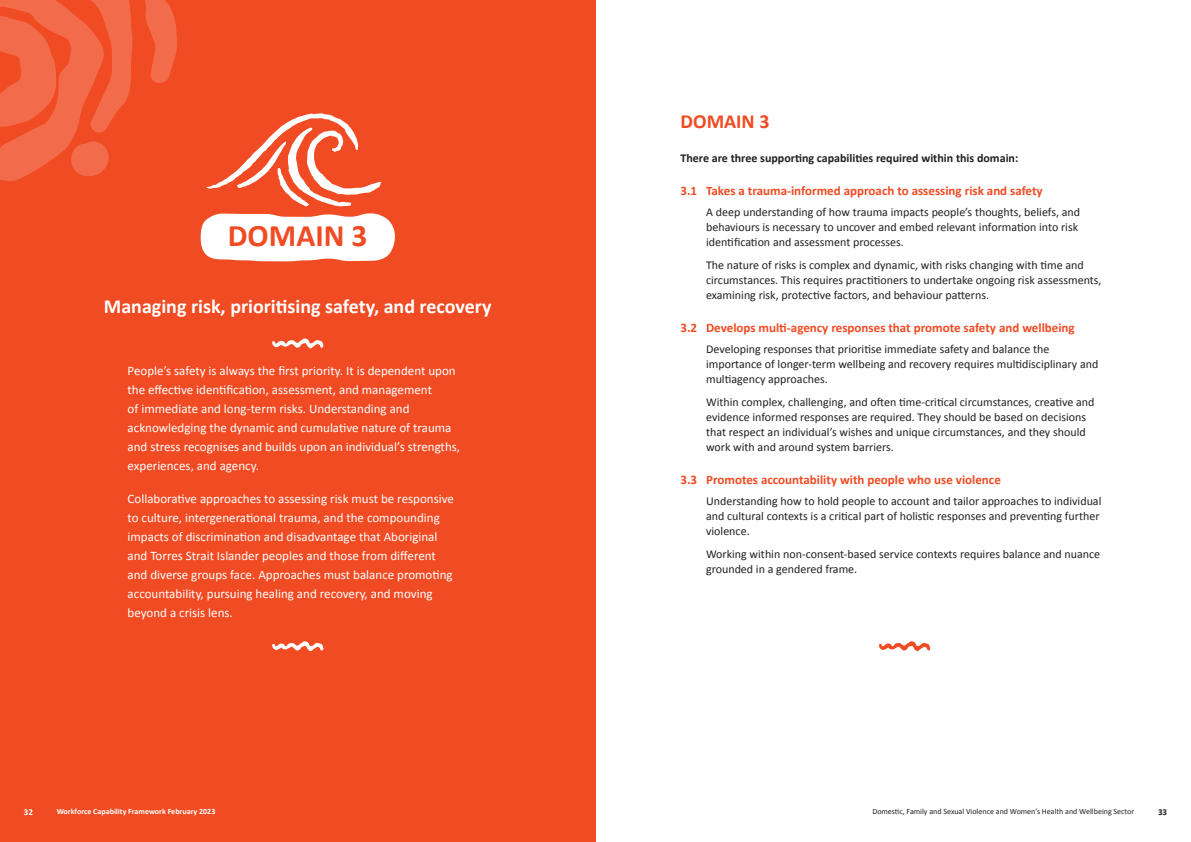
<style>
.page{position:relative;width:1191px;height:842px;background:#fff}
.page>*{position:absolute;margin:0;border:0;box-sizing:border-box;transform-origin:0 0}
.t1{font:700 31.4px "Calibri";color:#f04b23}
.t2{font:700 20px "Calibri";color:#fff}
.t3{font:700 20px "Calibri";color:#f04b23}
.t4{font:13px/19px "Calibri";color:#fff}
.t5{font:700 13px "Calibri";color:#f04b23}
.t6{font:12px/15px "Calibri";color:#231f20}
.t7{font:700 12px "Calibri";color:#231f20}
.t8{font:700 9px "Calibri";color:#fff}
.t9{font:700 9px "Calibri";color:#231f20}
.t10{font:8px "Calibri";color:#231f20}
.t11{font:700 8px "Calibri";color:#fff}
</style>
<div class="page">
<div style="left:0;top:0;width:595px;height:842px;background:#f04b23"></div>
<svg style="left:145px;top:0;width:32px;height:83px"></svg>
<svg style="left:0;top:0;width:132px;height:181px"></svg>
<svg style="left:201px;top:213px;width:194px;height:48px;background:#fdeeeb"></svg>
<svg style="left:206px;top:113px;width:176px;height:93px"></svg>
<svg style="left:272px;top:338px;width:51px;height:11px"></svg>
<svg style="left:272px;top:641px;width:51px;height:10px"></svg>
<svg style="left:879px;top:641px;width:51px;height:10px"></svg>
<p class="t1" style="left:228px;top:214px;width:141px">DOMAIN 3</p>
<p class="t2" style="left:104px;top:293px;width:389px">Managing risk, prioritising safety, and recovery</p>
<p class="t4" style="left:128px;top:361px;width:334px">People’s safety is always the first priority. It is dependent upon the effective identification, assessment, and management<br>of immediate and long-term risks. Understanding and acknowledging the dynamic and cumulative nature of trauma and stress recognises and builds upon an individual’s strengths, experiences, and agency.</p>
<p class="t4" style="left:128px;top:489px;width:328px">Collaborative approaches to assessing risk must be responsive to culture, intergenerational trauma, and the compounding impacts of discrimination and disadvantage that Aboriginal and Torres Strait Islander peoples and those from different and diverse groups face. Approaches must balance promoting accountability, pursuing healing and recovery, and moving beyond a crisis lens.</p>
<p class="t3" style="left:680px;top:108px;width:90px">DOMAIN 3</p>
<p class="t7" style="left:680px;top:150px;width:339px">There are three supporting capabilities required within this domain:</p>
<p class="t5" style="left:680px;top:181px;width:364px">3.1 Takes a trauma-informed approach to assessing risk and safety</p>
<p class="t6" style="left:706px;top:204px;width:375px">A deep understanding of how trauma impacts people’s thoughts, beliefs, and behaviours is necessary to uncover and embed relevant information into risk identification and assessment processes.</p>
<p class="t6" style="left:706px;top:257px;width:397px">The nature of risks is complex and dynamic, with risks changing with time and circumstances. This requires practitioners to undertake ongoing risk assessments, examining risk, protective factors, and behaviour patterns.</p>
<p class="t5" style="left:680px;top:318px;width:396px">3.2 Develops multi-agency responses that promote safety and wellbeing</p>
<p class="t6" style="left:706px;top:341px;width:394px">Developing responses that prioritise immediate safety and balance the importance of longer-term wellbeing and recovery requires multidisciplinary and multiagency approaches.</p>
<p class="t6" style="left:706px;top:394px;width:390px">Within complex, challenging, and often time-critical circumstances, creative and evidence informed responses are required. They should be based on decisions that respect an individual’s wishes and unique circumstances, and they should work with and around system barriers.</p>
<p class="t5" style="left:680px;top:470px;width:322px">3.3 Promotes accountability with people who use violence</p>
<p class="t6" style="left:706px;top:493px;width:397px">Understanding how to hold people to account and tailor approaches to individual and cultural contexts is a critical part of holistic responses and preventing further violence.</p>
<p class="t6" style="left:706px;top:546px;width:395px">Working within non-consent-based service contexts requires balance and nuance grounded in a gendered frame.</p>
<p class="t8" style="left:24px;top:805px;width:11px">32</p>
<p class="t11" style="left:57px;top:806px;width:160px">Workforce Capability Framework February 2023</p>
<p class="t10" style="left:872px;top:806px;width:263px">Domestic, Family and Sexual Violence and Women’s Health and Wellbeing Sector</p>
<p class="t9" style="left:1158px;top:805px;width:11px">33</p>
</div>
